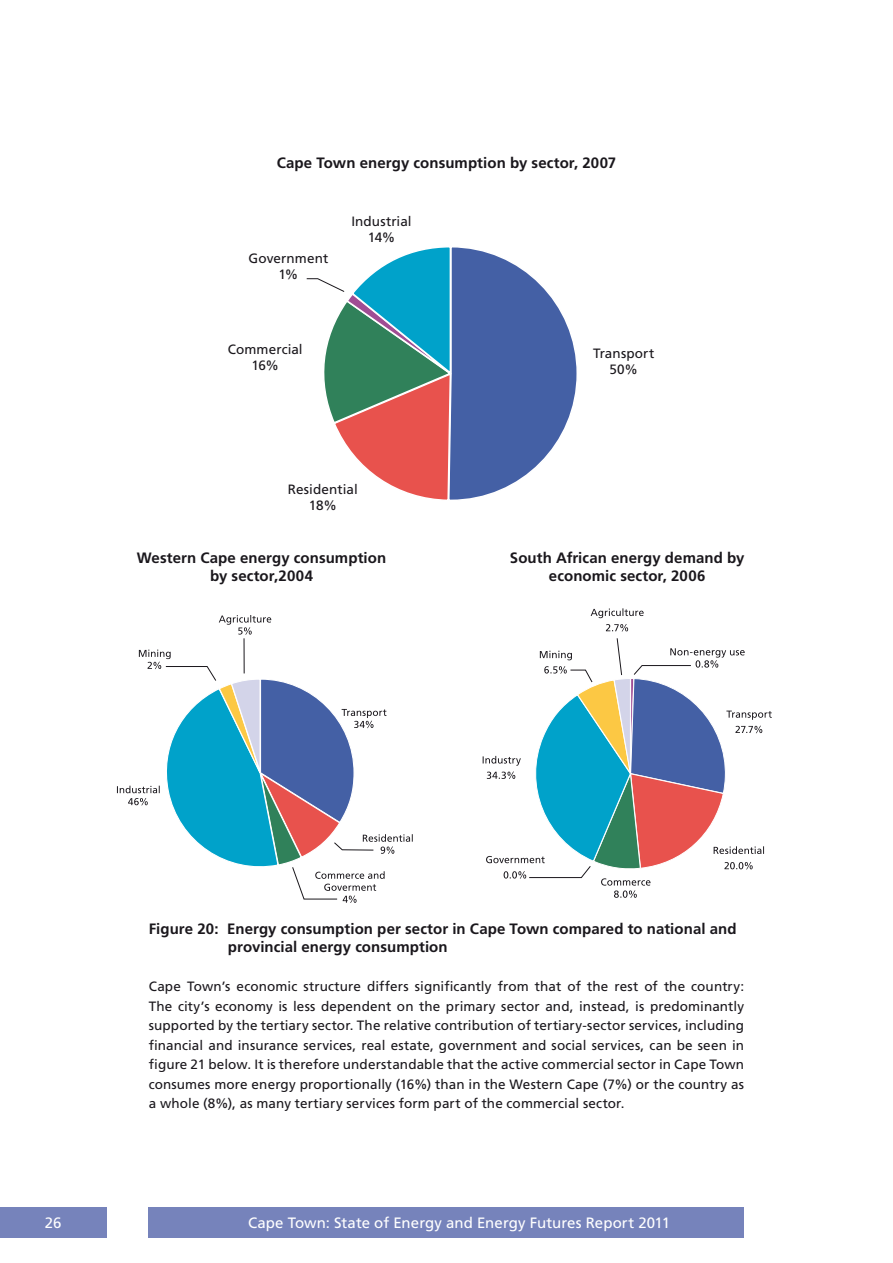
<style>
.page{position:relative;width:893px;height:1263px;background:#fff}
.page>*{position:absolute;margin:0;border:0;box-sizing:border-box;transform-origin:0 0}
.t1{font:700 15px/18px "Frutiger LT Std";letter-spacing:.005em;color:#1a171c;text-align:center}
.t2{font:15px "Frutiger LT Std";color:#fff}
.t3{font:13.5px/19.5px "Frutiger LT Std";letter-spacing:.005em;color:#1a171c;text-align:center}
</style>
<div class="page">
<div style="left:0;top:1207px;width:106px;height:30px;background:#7683bb"></div>
<div style="left:149px;top:1207px;width:595px;height:30px;background:#7683bb"></div>
<svg style="left:306px;top:247px;width:271px;height:253px"></svg>
<svg style="left:606px;top:624px;width:22px;height:7px"></svg>
<svg style="left:591px;top:608px;width:53px;height:10px"></svg>
<svg style="left:483px;top:638px;width:289px;height:260px"></svg>
<svg style="left:219px;top:615px;width:52px;height:20px"></svg>
<hr style="left:244px;top:638px;width:1px;height:35px;background:#1a171c">
<svg style="left:117px;top:650px;width:296px;height:253px"></svg>
<p class="t1" style="left:277px;top:154px;width:341px">Cape Town energy consumption by sector, 2007</p>
<p class="t3" style="left:249px;top:250px;width:81px;line-height:16.2px">Government<br>1%</p>
<p class="t3" style="left:351px;top:213px;width:62px;line-height:16.2px">Industrial<br>14%</p>
<p class="t3" style="left:228px;top:341px;width:77px;line-height:16.2px">Commercial<br>16%</p>
<p class="t3" style="left:288px;top:481px;width:71px;line-height:16.2px">Residential<br>18%</p>
<p class="t1" style="left:137px;top:549px;width:251px">Western Cape energy consumption by sector,2004</p>
<p class="t3" style="left:593px;top:345px;width:63px;line-height:16.2px">Transport<br>50%</p>
<p class="t1" style="left:510px;top:549px;width:236px">South African energy demand by economic sector, 2006</p>
<p class="t1" style="left:228px;top:920px;width:510px;text-align:left;text-indent:-79px">Figure 20: Energy consumption per sector in Cape Town compared to national and provincial energy consumption</p>
<p class="t3" style="left:149px;top:977px;width:597px;text-align:justify">Cape Town’s economic structure differs significantly from that of the rest of the country:<br>The city’s economy is less dependent on the primary sector and, instead, is predominantly supported by the tertiary sector. The relative contribution of tertiary-sector services, including financial and insurance services, real estate, government and social services, can be seen in figure 21 below. It is therefore understandable that the active commercial sector in Cape Town consumes more energy proportionally (16%) than in the Western Cape (7%) or the country as a whole (8%), as many tertiary services form part of the commercial sector.</p>
<p class="t2" style="left:45px;top:1214px;width:18px">26</p>
<p class="t2" style="left:248px;top:1214px;width:423px">Cape Town: State of Energy and Energy Futures Report 2011</p>
</div>
